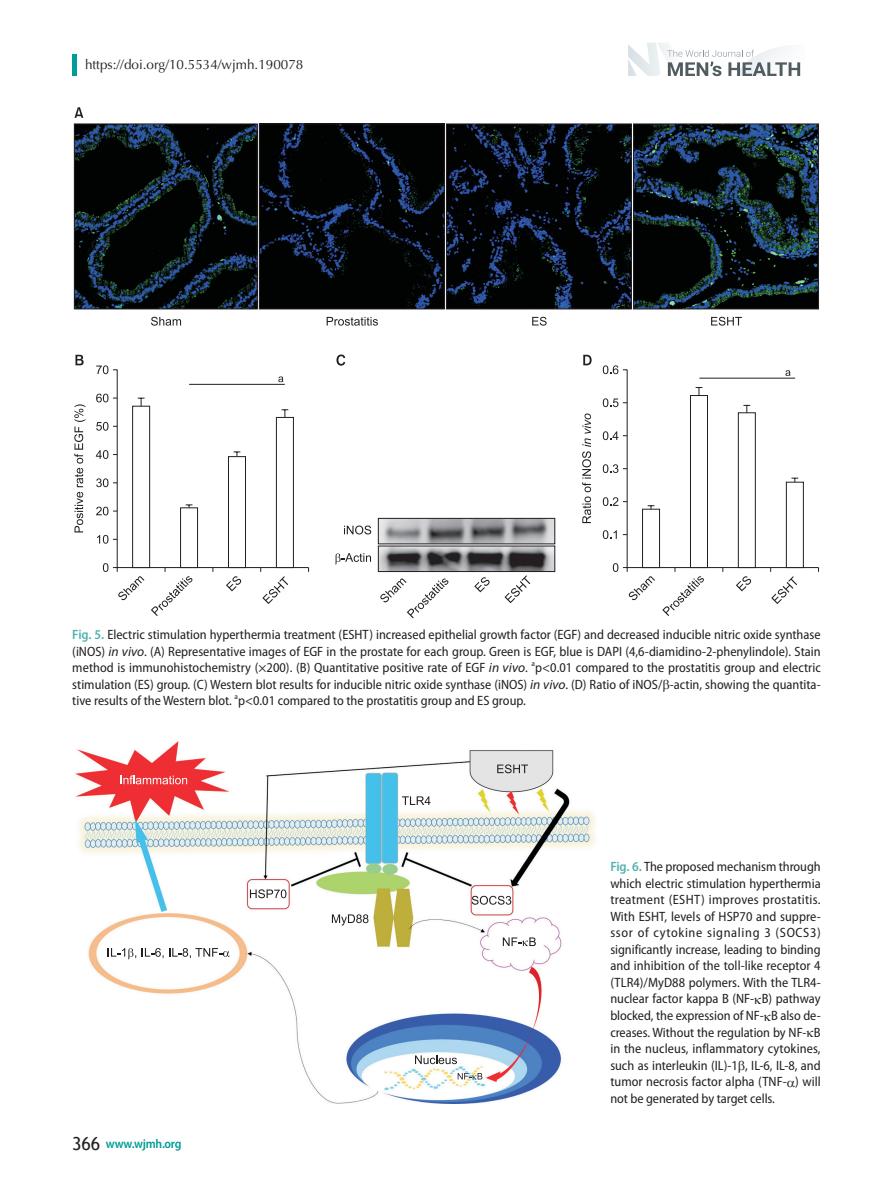
<style>
.page{position:relative;width:893px;height:1191px;background:#fff}
.page>*{position:absolute;margin:0;border:0;box-sizing:border-box;transform-origin:0 0}
.표본문__Fig{font:semi-condensed 13.5px/16.5px "Myriad Pro";color:#231f20;text-align:justify}
.t1{font:13.5px "Optima LT Std";color:#231f20}
.t2{font:600 semi-condensed 12.75px "Myriad Pro";letter-spacing:-.025em;color:#009c97}
.표본문__Fig-2{font:semi-condensed 7.8px "Myriad Pro";color:#231f20}
.s1{font-weight:600;color:#51b3b1}
.s2{font-style:italic;font-stretch:normal}
.s3{font-family:"Trebuchet MS";font-weight:400;font-stretch:normal;font-size:18px;color:#231f20}
</style>
<div class="page">
<div style="left:72px;top:54px;width:5px;height:21px;background:#009c97"></div>
<svg style="left:628px;top:43px;width:173px;height:33px"></svg>
<svg style="left:151px;top:317px;width:30px;height:9px"></svg>
<svg style="left:74px;top:123px;width:745px;height:186px;background:#0b131b"></svg>
<svg style="left:327px;top:317px;width:51px;height:9px"></svg>
<svg style="left:532px;top:317px;width:15px;height:9px"></svg>
<svg style="left:711px;top:317px;width:31px;height:9px"></svg>
<svg style="left:74px;top:107px;width:9px;height:11px"></svg>
<svg style="left:336px;top:354px;width:9px;height:11px"></svg>
<svg style="left:378px;top:568px;width:177px;height:50px"></svg>
<svg style="left:74px;top:404px;width:12px;height:128px"></svg>
<svg style="left:96px;top:365px;width:213px;height:251px"></svg>
<svg style="left:75px;top:355px;width:9px;height:10px"></svg>
<svg style="left:112px;top:369px;width:706px;height:199px"></svg>
<svg style="left:627px;top:567px;width:28px;height:33px"></svg>
<svg style="left:603px;top:365px;width:15px;height:9px"></svg>
<svg style="left:603px;top:530px;width:14px;height:9px"></svg>
<svg style="left:582px;top:413px;width:9px;height:110px"></svg>
<svg style="left:613px;top:563px;width:5px;height:9px"></svg>
<svg style="left:603px;top:398px;width:24px;height:9px"></svg>
<svg style="left:603px;top:464px;width:24px;height:9px"></svg>
<svg style="left:603px;top:497px;width:24px;height:9px"></svg>
<svg style="left:662px;top:567px;width:42px;height:49px"></svg>
<svg style="left:736px;top:576px;width:15px;height:15px"></svg>
<svg style="left:770px;top:567px;width:27px;height:37px"></svg>
<svg style="left:583px;top:355px;width:9px;height:10px"></svg>
<svg style="left:648px;top:505px;width:6px;height:4px"></svg>
<div style="left:642px;top:509px;width:18px;height:59px;background:#fff;border:1px solid #231f20"></div>
<svg style="left:696px;top:387px;width:6px;height:8px"></svg>
<div style="left:690px;top:395px;width:18px;height:173px;background:#fff;border:1px solid #231f20"></div>
<svg style="left:743px;top:405px;width:7px;height:7px"></svg>
<div style="left:738px;top:412px;width:18px;height:156px;background:#fff;border:1px solid #231f20"></div>
<svg style="left:791px;top:478px;width:7px;height:4px"></svg>
<div style="left:786px;top:482px;width:18px;height:86px;background:#fff;border:1px solid #231f20"></div>
<hr style="left:699px;top:378px;width:96px;height:1px;background:#231f20">
<svg style="left:785px;top:370px;width:5px;height:6px"></svg>
<svg style="left:603px;top:431px;width:24px;height:9px"></svg>
<img style="left:75px;top:742px;width:521px;height:361px">
<svg style="left:120px;top:775px;width:67px;height:9px"></svg>
<svg style="left:108px;top:948px;width:28px;height:11px"></svg>
<svg style="left:142px;top:948px;width:88px;height:10px"></svg>
<svg style="left:497px;top:764px;width:31px;height:9px"></svg>
<svg style="left:402px;top:796px;width:28px;height:9px"></svg>
<svg style="left:250px;top:889px;width:36px;height:9px"></svg>
<svg style="left:472px;top:895px;width:39px;height:9px"></svg>
<svg style="left:332px;top:914px;width:36px;height:11px"></svg>
<svg style="left:503px;top:937px;width:33px;height:9px"></svg>
<svg style="left:415px;top:1055px;width:42px;height:9px"></svg>
<svg style="left:458px;top:1073px;width:24px;height:6px"></svg>
<p class="t1" style="left:85px;top:57px;width:220px">https://doi.org/10.5534/wjmh.190078</p>
<p class="표본문__Fig" style="left:72px;top:626px;width:750px"><span class="s1">Fig. 5.</span> Electric stimulation hyperthermia treatment (ESHT) increased epithelial growth factor (EGF) and decreased inducible nitric oxide synthase (iNOS) <span class="s2">in vivo</span>. (A) Representative images of EGF in the prostate for each group. Green is EGF, blue is DAPI (4,6-diamidino-2-phenylindole). Stain method is immunohistochemistry (×200). (B) Quantitative positive rate of EGF <span class="s2">in vivo</span>.</p>
<p class="표본문__Fig-2" style="left:531px;top:658px;width:5px">a</p>
<p class="표본문__Fig" style="left:72px;top:659px;width:750px;text-indent:463px">p&lt;0.01 compared to the prostatitis group and electric stimulation (ES) group. (C) Western blot results for inducible nitric oxide synthase (iNOS) <span class="s2">in vivo</span>. (D) Ratio of iNOS/ -actin, showing the quantita&shy;tive results of the Western blot.</p>
<p class="표본문__Fig-2" style="left:235px;top:691px;width:5px">a</p>
<p class="표본문__Fig" style="left:238px;top:692px;width:289px">p&lt;0.01 compared to the prostatitis group and ES group.</p>
<p class="t2" style="left:72px;top:1135px;width:111px"><span class="s3">366</span> www.wjmh.org</p>
<p class="표본문__Fig" style="left:610px;top:858px;width:212px"><span class="s1">Fig. 6.</span> The proposed mechanism through which electric stimulation hyperthermia treatment (ESHT) improves prostatitis.<br>With ESHT, levels of HSP70 and suppre&shy;ssor of cytokine signaling 3 (SOCS3) significantly increase, leading to binding and inhibition of the toll-like receptor 4 (TLR4)/MyD88 polymers. With the TLR4- nuclear factor kappa B (NF- B) pathway blocked, the expression of NF- B also de&shy;creases. Without the regulation by NF- B in the nucleus, inflammatory cytokines, such as interleukin (IL)-1 , IL-6, IL-8, and tumor necrosis factor alpha (TNF- ) will not be generated by target cells.</p>
</div>
